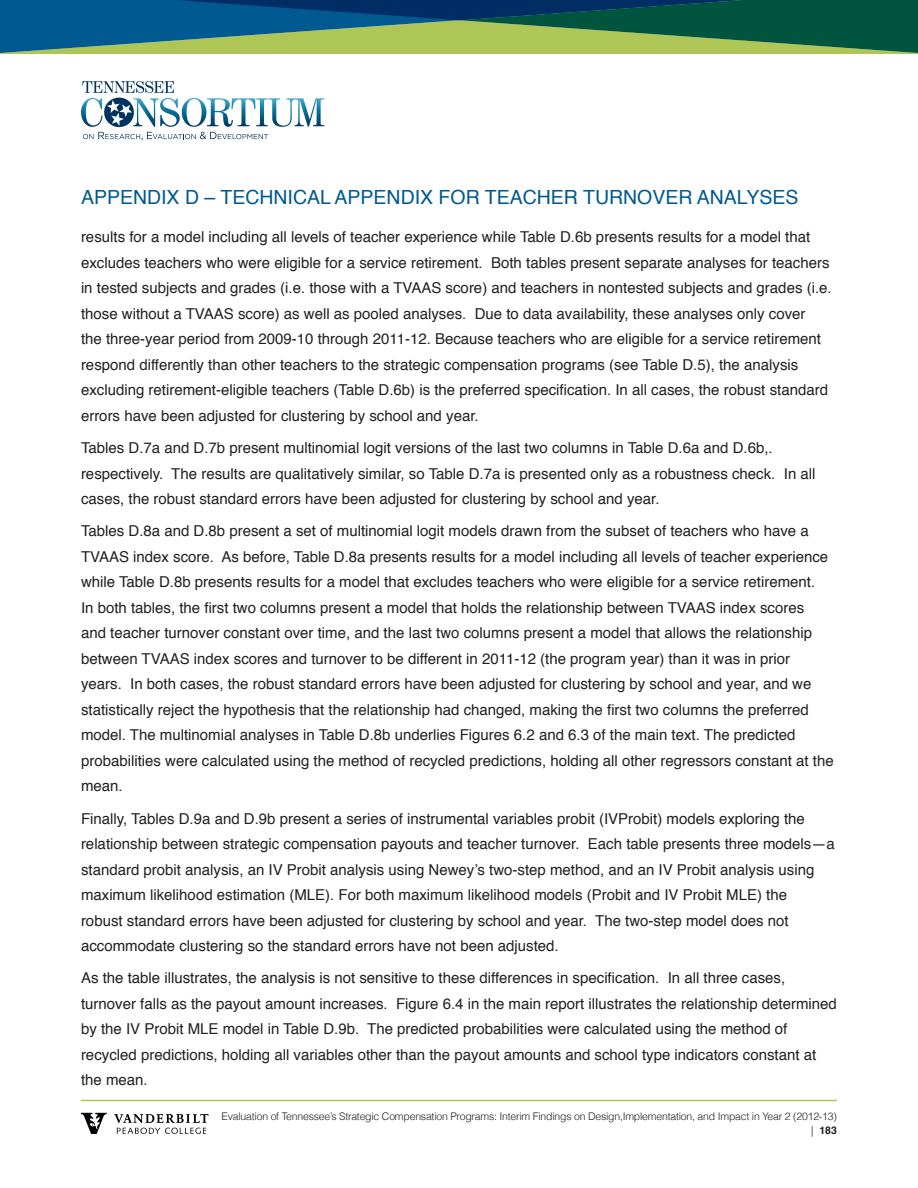
<style>
.page{position:relative;width:918px;height:1188px;background:#fff}
.page>*{position:absolute;margin:0;border:0;box-sizing:border-box;transform-origin:0 0}
.t1{font:19.5px "Helvetica";color:#005991}
.t2{font:15px/25.5px "Helvetica";color:#231f20}
.t3{font:300 10.5px/14.1px "Helvetica";letter-spacing:-.02em;color:#231f20;text-align:right}
.s1{font-weight:700}
</style>
<div class="page">
<svg style="left:0;top:0;width:918px;height:54px;background:#387662"></svg>
<svg style="left:81px;top:81px;width:243px;height:59px"></svg>
<hr style="left:81px;top:1100px;width:756px;height:1px;background:#adc656">
<svg style="left:81px;top:1113px;width:26px;height:21px"></svg>
<svg style="left:114px;top:1114px;width:94px;height:20px"></svg>
<h1 class="t1" style="left:81px;top:182px;width:719px">APPENDIX D – TECHNICAL APPENDIX FOR TEACHER TURNOVER ANALYSES</h1>
<p class="t2" style="left:81px;top:225px;width:752px">results for a model including all levels of teacher experience while Table D.6b presents results for a model that excludes teachers who were eligible for a service retirement. Both tables present separate analyses for teachers in tested subjects and grades (i.e. those with a TVAAS score) and teachers in nontested subjects and grades (i.e. those without a TVAAS score) as well as pooled analyses. Due to data availability, these analyses only cover<br>the three-year period from 2009-10 through 2011-12. Because teachers who are eligible for a service retirement respond differently than other teachers to the strategic compensation programs (see Table D.5), the analysis excluding retirement-eligible teachers (Table D.6b) is the preferred specification. In all cases, the robust standard errors have been adjusted for clustering by school and year.</p>
<p class="t2" style="left:81px;top:436px;width:736px">Tables D.7a and D.7b present multinomial logit versions of the last two columns in Table D.6a and D.6b,. respectively. The results are qualitatively similar, so Table D.7a is presented only as a robustness check. In all cases, the robust standard errors have been adjusted for clustering by school and year.</p>
<p class="t2" style="left:81px;top:519px;width:754px">Tables D.8a and D.8b present a set of multinomial logit models drawn from the subset of teachers who have a TVAAS index score. As before, Table D.8a presents results for a model including all levels of teacher experience while Table D.8b presents results for a model that excludes teachers who were eligible for a service retirement.<br>In both tables, the first two columns present a model that holds the relationship between TVAAS index scores<br>and teacher turnover constant over time, and the last two columns present a model that allows the relationship between TVAAS index scores and turnover to be different in 2011-12 (the program year) than it was in prior years. In both cases, the robust standard errors have been adjusted for clustering by school and year, and we statistically reject the hypothesis that the relationship had changed, making the first two columns the preferred model. The multinomial analyses in Table D.8b underlies Figures 6.2 and 6.3 of the main text. The predicted probabilities were calculated using the method of recycled predictions, holding all other regressors constant at the mean.</p>
<p class="t2" style="left:81px;top:806px;width:755px">Finally, Tables D.9a and D.9b present a series of instrumental variables probit (IVProbit) models exploring the relationship between strategic compensation payouts and teacher turnover. Each table presents three models—a standard probit analysis, an IV Probit analysis using Newey’s two-step method, and an IV Probit analysis using maximum likelihood estimation (MLE). For both maximum likelihood models (Probit and IV Probit MLE) the<br>robust standard errors have been adjusted for clustering by school and year. The two-step model does not accommodate clustering so the standard errors have not been adjusted.</p>
<p class="t2" style="left:81px;top:966px;width:757px">As the table illustrates, the analysis is not sensitive to these differences in specification. In all three cases, turnover falls as the payout amount increases. Figure 6.4 in the main report illustrates the relationship determined by the IV Probit MLE model in Table D.9b. The predicted probabilities were calculated using the method of recycled predictions, holding all variables other than the payout amounts and school type indicators constant at the mean.</p>
<p class="t3" style="left:222px;top:1109px;width:617px">Evaluation of Tennessee’s Strategic Compensation Programs: Interim Findings on Design,Implementation, and Impact in Year 2 (2012-13) | <span class="s1">183</span></p>
</div>
